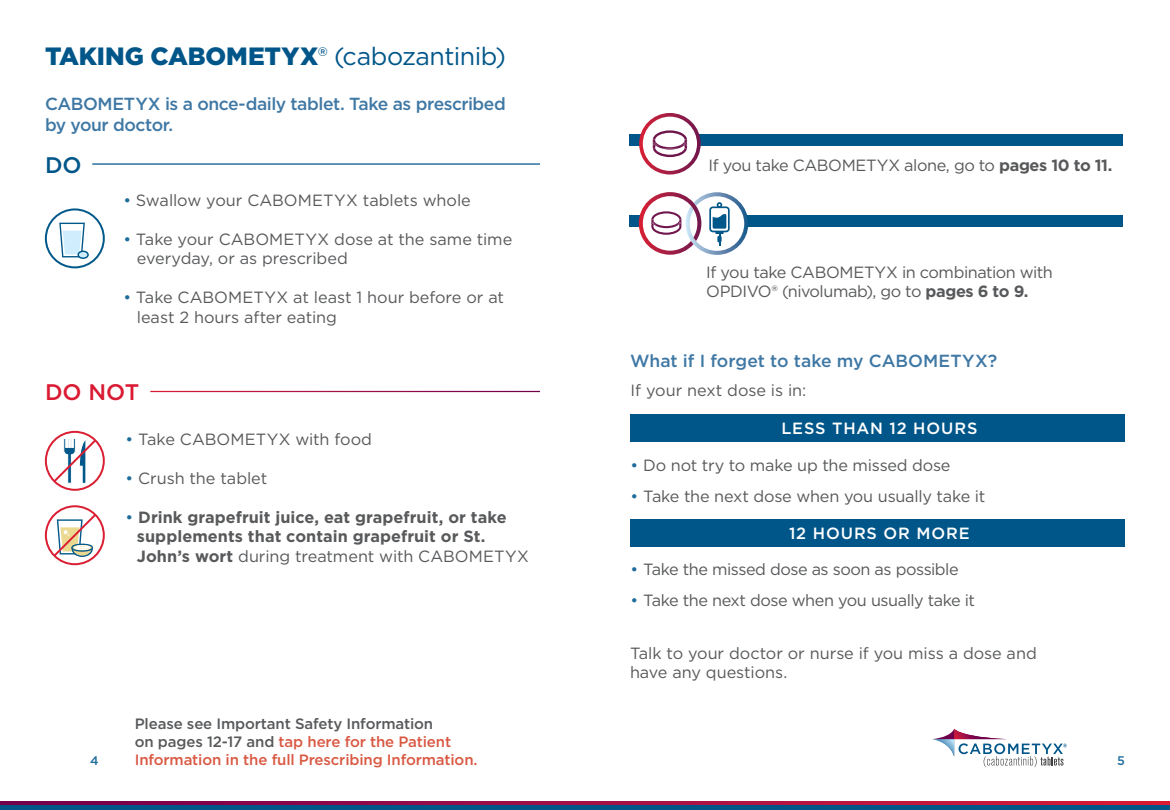
<style>
.page{position:relative;width:1170px;height:810px;background:#fff}
.page>*{position:absolute;margin:0;border:0;box-sizing:border-box;transform-origin:0 0}
.t1{font:900 25px "Gotham";letter-spacing:-.005em;color:#005689}
.t2{font:500 22.5px "Gotham";color:#da1a32}
.t3{font:500 22.5px "Gotham";color:#005689}
.t4{font:500 17.5px/21px "Gotham";letter-spacing:-.025em;color:#3f78a4}
.t5{font:500 17.5px "Gotham";color:#3f78a4}
.t6{font:16.25px/19.5px "Gotham";letter-spacing:-.01em;color:#58595b}
.t7{font:16.25px/19.5px "Gotham";letter-spacing:-.03em;color:#58595b}
.t8{font:700 16.25px/19.5px "Gotham";letter-spacing:.005em;color:#58595b}
.t9{font:500 16.25px "Gotham";letter-spacing:.055em;color:#fff}
.t10{font:500 15px/18px "Gotham";letter-spacing:-.01em;color:#d95943}
.t11{font:500 12.5px "Gotham";color:#1e6c9b}
.s1{font-weight:400}
.s2{color:#1e6c9b}
.s3{font-weight:400;color:#1e6c9b}
.s4{color:#58595b}
.s5{font-weight:700}
</style>
<div class="page">
<svg style="left:0;top:801px;width:585px;height:5px;background:#6d1656"></svg>
<hr style="left:0;top:806px;width:585px;height:4px;background:#005689">
<div style="left:45px;top:505px;width:60px;height:60px;border:2px solid #da1f33;border-radius:50%"></div>
<svg style="left:51px;top:512px;width:47px;height:47px"></svg>
<div style="left:45px;top:431px;width:60px;height:60px;border:2px solid #da1f33;border-radius:50%"></div>
<svg style="left:51px;top:437px;width:47px;height:47px"></svg>
<svg style="left:59px;top:223px;width:30px;height:36px"></svg>
<div style="left:45px;top:208px;width:60px;height:60px;border:2px solid #01588a;border-radius:50%"></div>
<hr style="left:92px;top:163px;width:448px;height:2px;background:#005689">
<svg style="left:932px;top:729px;width:135px;height:38px"></svg>
<svg style="left:585px;top:801px;width:585px;height:5px;background:#97224c"></svg>
<hr style="left:585px;top:806px;width:585px;height:4px;background:#005689">
<div style="left:630px;top:519px;width:495px;height:28px;background:#005689"></div>
<div style="left:630px;top:414px;width:495px;height:28px;background:#005689"></div>
<div style="left:629px;top:135px;width:494px;height:11px;background:#005689"></div>
<svg style="left:641px;top:115px;width:58px;height:58px"></svg>
<div style="left:639px;top:113px;width:62px;height:62px;border:4px solid #fff;border-radius:50%"></div>
<svg style="left:653px;top:130px;width:35px;height:27px"></svg>
<div style="left:629px;top:216px;width:494px;height:11px;background:#005689"></div>
<svg style="left:639px;top:192px;width:109px;height:63px"></svg>
<h1 class="t1" style="left:45px;top:39px;width:462px">TAKING CABOMETYX<span class="s1">® (cabozantinib)</span></h1>
<p class="t4" style="left:45px;top:93px;width:462px">CABOMETYX is a once-daily tablet. Take as prescribed by your doctor.</p>
<h2 class="t3" style="left:45px;top:150px;width:38px">DO</h2>
<p class="t6" style="left:123px;top:190px;width:349px"><span class="s2">•</span> Swallow your CABOMETYX tablets whole</p>
<p class="t6" style="left:137px;top:229px;width:377px;text-indent:-14px"><span class="s2">•</span> Take your CABOMETYX dose at the same time everyday, or as prescribed</p>
<p class="t6" style="left:137px;top:288px;width:369px;text-indent:-14px"><span class="s2">•</span> Take CABOMETYX at least 1 hour before or at least 2 hours after eating</p>
<h2 class="t2" style="left:45px;top:378px;width:96px">DO NOT</h2>
<p class="t6" style="left:126px;top:429px;width:248px"><span class="s2">•</span> Take CABOMETYX with food</p>
<p class="t6" style="left:126px;top:468px;width:143px"><span class="s2">•</span> Crush the tablet</p>
<p class="t8" style="left:137px;top:507px;width:394px;text-indent:-11px"><span class="s3">•</span> Drink grapefruit juice, eat grapefruit, or take supplements that contain grapefruit or St.<br>John’s wort <span class="s1">during treatment with CABOMETYX</span></p>
<p class="t11" style="left:90px;top:752px;width:10px">4</p>
<p class="t10" style="left:135px;top:715px;width:344px"><span class="s4">Please see Important Safety Information<br>on pages 12-17 and</span> tap here for the Patient<br>Information in the full Prescribing Information.</p>
<p class="t6" style="left:708px;top:155px;width:406px">If you take CABOMETYX alone, go to <span class="s5">pages 10 to 11.</span></p>
<p class="t7" style="left:706px;top:262px;width:348px">If you take CABOMETYX in combination with<br>OPDIVO® (nivolumab), go to <span class="s5">pages 6 to 9.</span></p>
<p class="t5" style="left:630px;top:350px;width:369px">What if I forget to take my CABOMETYX?</p>
<p class="t6" style="left:631px;top:380px;width:177px">If your next dose is in:</p>
<p class="t9" style="left:781px;top:418px;width:197px">LESS THAN 12 HOURS</p>
<p class="t6" style="left:631px;top:456px;width:321px"><span class="s2">•</span> Do not try to make up the missed dose</p>
<p class="t6" style="left:631px;top:486px;width:356px"><span class="s2">•</span> Take the next dose when you usually take it</p>
<p class="t9" style="left:789px;top:522px;width:182px">12 HOURS OR MORE</p>
<p class="t7" style="left:631px;top:559px;width:330px"><span class="s2">•</span> Take the missed dose as soon as possible</p>
<p class="t7" style="left:631px;top:590px;width:346px"><span class="s2">•</span> Take the next dose when you usually take it</p>
<p class="t6" style="left:630px;top:643px;width:408px">Talk to your doctor or nurse if you miss a dose and have any questions.</p>
<p class="t11" style="left:1117px;top:752px;width:9px">5</p>
</div>
